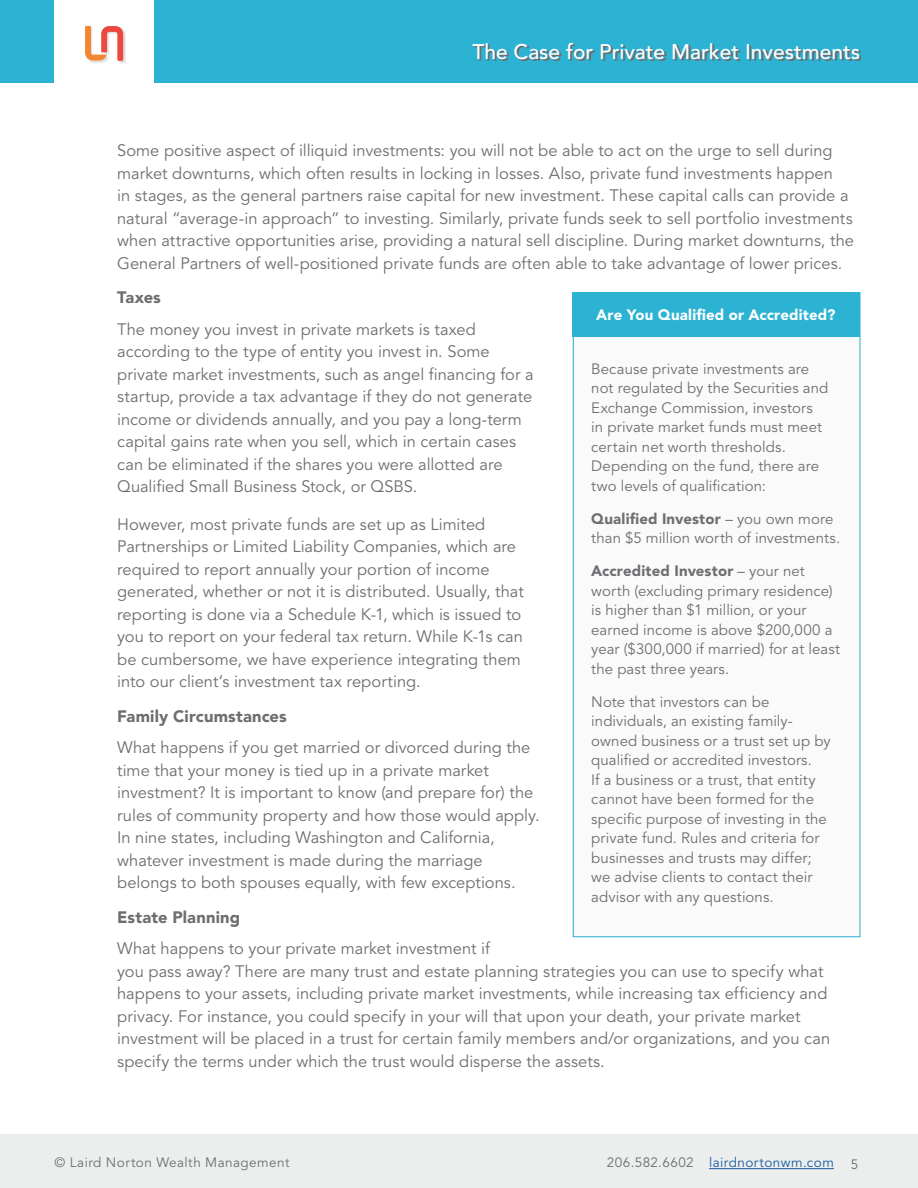
<style>
.page{position:relative;width:918px;height:1188px;background:#fff}
.page>*{position:absolute;margin:0;border:0;box-sizing:border-box;transform-origin:0 0}
.t1{font:500 21px "Avenir LT Std";color:#fff}
.t2{font:16.5px/22.5px "Avenir LT Std";color:#6d6e71}
.t3{font:900 16.5px "Avenir LT Std";letter-spacing:.01em;color:#6d6e71}
.t4{font:15px/19.5px "Avenir LT Std";letter-spacing:.005em;color:#6d6e71}
.t5{font:900 15px "Avenir LT Std";letter-spacing:.01em;color:#fff}
.t6{font:13.5px "Avenir LT Std";letter-spacing:.035em;color:#6d6e71}
.t7{font:13.5px "Avenir LT Std";letter-spacing:.035em;color:#175d9e}
.s1{font-weight:900}
.s2{color:#6d6e71}
</style>
<div class="page">
<div style="left:85px;top:26px;width:41px;height:38px;background:#231f20;opacity:.15"></div>
<svg style="left:85px;top:26px;width:38px;height:35px"></svg>
<div style="left:0;top:0;width:54px;height:83px;background:#2cb3d3"></div>
<div style="left:154px;top:0;width:764px;height:83px;background:#2cb3d3"></div>
<svg style="left:474px;top:45px;width:387px;height:16px"></svg>
<div style="left:0;top:1134px;width:918px;height:54px;background:#eceded"></div>
<hr style="left:709px;top:1168px;width:125px;height:1px;background:#175d9e">
<div style="left:572px;top:293px;width:288px;height:644px;background:#fafafa"></div>
<div style="left:572px;top:292px;width:287px;height:44px;background:#2cb3d3"></div>
<p class="t1" style="left:472px;top:40px;width:389px">The Case for Private Market Investments</p>
<p class="t2" style="left:117px;top:141px;width:738px">Some positive aspect of illiquid investments: you will not be able to act on the urge to sell during market downturns, which often results in locking in losses. Also, private fund investments happen<br>in stages, as the general partners raise capital for new investment. These capital calls can provide a natural “average-in approach” to investing. Similarly, private funds seek to sell portfolio investments when attractive opportunities arise, providing a natural sell discipline. During market downturns, the General Partners of well-positioned private funds are often able to take advantage of lower prices.</p>
<p class="t3" style="left:117px;top:290px;width:45px">Taxes</p>
<p class="t2" style="left:117px;top:319px;width:418px">The money you invest in private markets is taxed according to the type of entity you invest in. Some private market investments, such as angel financing for a startup, provide a tax advantage if they do not generate income or dividends annually, and you pay a long-term capital gains rate when you sell, which in certain cases can be eliminated if the shares you were allotted are Qualified Small Business Stock, or QSBS.</p>
<p class="t2" style="left:117px;top:514px;width:408px">However, most private funds are set up as Limited Partnerships or Limited Liability Companies, which are required to report annually your portion of income generated, whether or not it is distributed. Usually, that reporting is done via a Schedule K-1, which is issued to you to report on your federal tax return. While K-1s can be cumbersome, we have experience integrating them into our client’s investment tax reporting.</p>
<p class="t3" style="left:117px;top:709px;width:171px">Family Circumstances</p>
<p class="t2" style="left:117px;top:738px;width:424px">What happens if you get married or divorced during the time that your money is tied up in a private market investment? It is important to know (and prepare for) the rules of community property and how those would apply.<br>In nine states, including Washington and California, whatever investment is made during the marriage belongs to both spouses equally, with few exceptions.</p>
<p class="t3" style="left:117px;top:910px;width:125px">Estate Planning</p>
<p class="t2" style="left:117px;top:939px;width:715px">What happens to your private market investment if<br>you pass away? There are many trust and estate planning strategies you can use to specify what happens to your assets, including private market investments, while increasing tax efficiency and privacy. For instance, you could specify in your will that upon your death, your private market investment will be placed in a trust for certain family members and/or organizations, and you can specify the terms under which the trust would disperse the assets.</p>
<p class="t5" style="left:596px;top:308px;width:241px">Are You Qualified or Accredited?</p>
<p class="t4" style="left:591px;top:360px;width:239px">Because private investments are not regulated by the Securities and<br>Exchange Commission, investors in private market funds must meet certain net worth thresholds.<br>Depending on the fund, there are two levels of qualification:</p>
<p class="t4" style="left:591px;top:510px;width:250px"><span class="s1">Qualified Investor</span> – you own more than $5 million worth of investments.</p>
<p class="t4" style="left:591px;top:563px;width:250px"><span class="s1">Accredited Investor</span> – your net worth (excluding primary residence) is higher than $1 million, or your earned income is above $200,000 a year ($300,000 if married) for at least the past three years.</p>
<p class="t4" style="left:591px;top:693px;width:241px">Note that investors can be individuals, an existing family&shy;owned business or a trust set up by qualified or accredited investors.<br>If a business or a trust, that entity cannot have been formed for the specific purpose of investing in the private fund. Rules and criteria for businesses and trusts may differ; we advise clients to contact their advisor with any questions.</p>
<p class="t6" style="left:55px;top:1157px;width:237px">© Laird Norton Wealth Management</p>
<p class="t7" style="left:607px;top:1157px;width:229px"><span class="s2">206.582.6602</span> lairdnortonwm.com</p>
<p class="t6" style="left:851px;top:1158px;width:9px">5</p>
</div>
